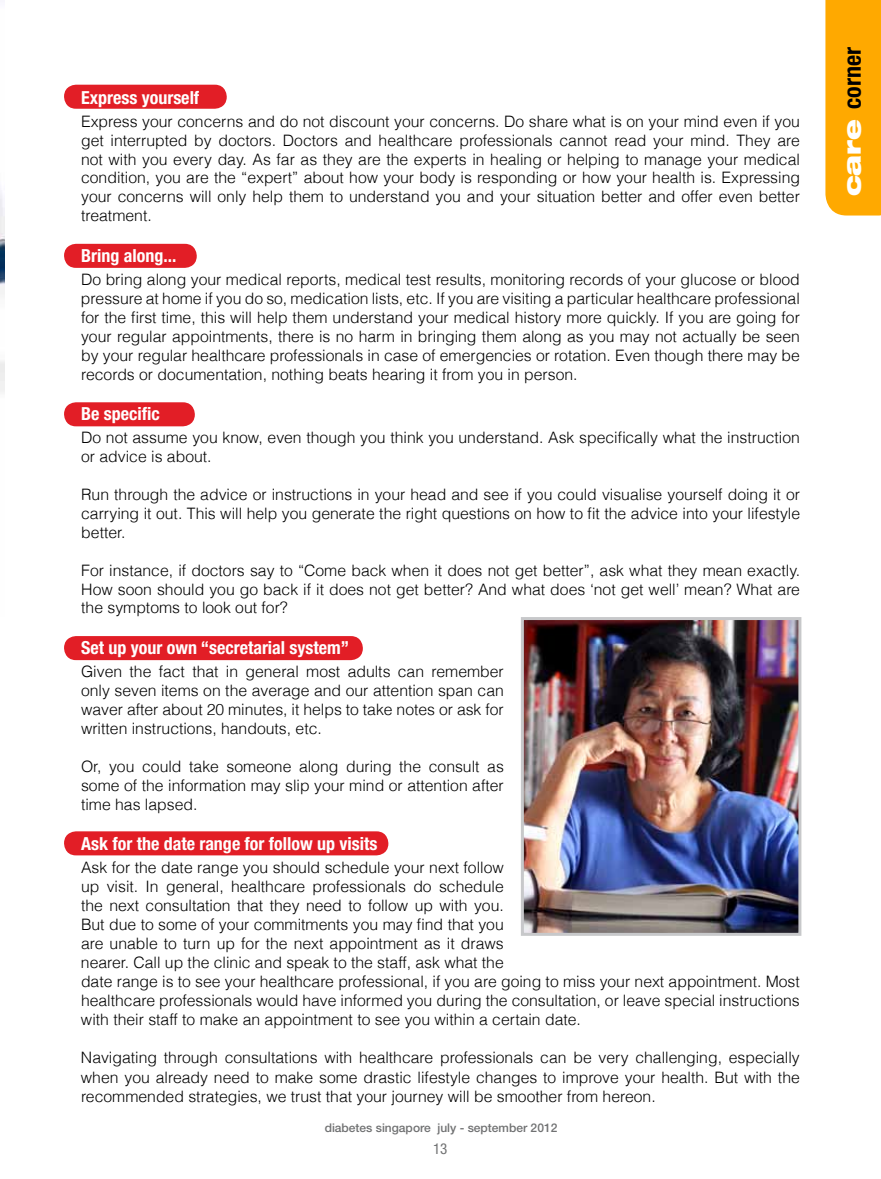
<style>
.page{position:relative;width:881px;height:1179px;background:#fff}
.page>*{position:absolute;margin:0;border:0;box-sizing:border-box;transform-origin:0 0}
.t1{font:700 condensed 24px "Helvetica Neue";color:#000}
.t2{font:700 condensed 18px "Helvetica Neue";color:#fff}
.t3{font:300 15.75px/18.9px "Helvetica";color:#000;text-align:justify}
.t4{font:condensed 15px "Helvetica Neue";color:#707172}
.t5{font:500 12px "Helvetica Neue";color:#707172}
.s1{font-weight:900;font-stretch:expanded;color:#fff}
</style>
<div class="page">
<div style="left:64px;top:85px;width:163px;height:24px;background:#e21e26;border-radius:12px"></div>
<div style="left:64px;top:244px;width:133px;height:24px;background:#e21e26;border-radius:12px"></div>
<div style="left:64px;top:402px;width:131px;height:24px;background:#e21e26;border-radius:12px"></div>
<div style="left:64px;top:636px;width:299px;height:24px;background:#e21e26;border-radius:12px"></div>
<div style="left:64px;top:831px;width:324px;height:24px;background:#e21e26;border-radius:12px"></div>
<img style="left:0;top:190px;width:4px;height:202px">
<img style="left:525px;top:621px;width:272px;height:310px">
<div style="left:521px;top:617px;width:280px;height:318px;border:3px solid #c7c8ca"></div>
<div style="left:825px;top:0;width:56px;height:215px;background:#ffa900"></div>
<p class="t2" style="left:81px;top:86px;width:120px">Express yourself</p>
<p class="t3" style="left:81px;top:111px;width:720px">Express your concerns and do not discount your concerns. Do share what is on your mind even if you get interrupted by doctors. Doctors and healthcare professionals cannot read your mind. They are not with you every day. As far as they are the experts in healing or helping to manage your medical condition, you are the “expert” about how your body is responding or how your health is. Expressing your concerns will only help them to understand you and your situation better and offer even better treatment.</p>
<p class="t2" style="left:81px;top:244px;width:97px">Bring along...</p>
<p class="t3" style="left:81px;top:270px;width:720px">Do bring along your medical reports, medical test results, monitoring records of your glucose or blood pressure at home if you do so, medication lists, etc. If you are visiting a particular healthcare professional for the first time, this will help them understand your medical history more quickly. If you are going for your regular appointments, there is no harm in bringing them along as you may not actually be seen by your regular healthcare professionals in case of emergencies or rotation. Even though there may be records or documentation, nothing beats hearing it from you in person.</p>
<p class="t2" style="left:81px;top:403px;width:80px">Be specific</p>
<p class="t3" style="left:81px;top:428px;width:720px">Do not assume you know, even though you think you understand. Ask specifically what the instruction or advice is about.</p>
<p class="t3" style="left:81px;top:484px;width:720px">Run through the advice or instructions in your head and see if you could visualise yourself doing it or carrying it out. This will help you generate the right questions on how to fit the advice into your lifestyle better.</p>
<p class="t3" style="left:81px;top:560px;width:720px">For instance, if doctors say to “Come back when it does not get better”, ask what they mean exactly.<br>How soon should you go back if it does not get better? And what does ‘not get well’ mean? What are the symptoms to look out for?</p>
<p class="t2" style="left:81px;top:636px;width:270px">Set up your own “secretarial system”</p>
<p class="t3" style="left:81px;top:662px;width:424px">Given the fact that in general most adults can remember only seven items on the average and our attention span can waver after about 20 minutes, it helps to take notes or ask for written instructions, handouts, etc.</p>
<p class="t3" style="left:81px;top:756px;width:424px">Or, you could take someone along during the consult as some of the information may slip your mind or attention after time has lapsed.</p>
<p class="t2" style="left:81px;top:832px;width:298px">Ask for the date range for follow up visits</p>
<p class="t3" style="left:81px;top:858px;width:720px;text-align:left">Ask for the date range you should schedule your next follow<br>up visit. In general, healthcare professionals do schedule<br>the next consultation that they need to follow up with you.<br>But due to some of your commitments you may find that you<br>are unable to turn up for the next appointment as it draws<br>nearer. Call up the clinic and speak to the staff, ask what the<br>date range is to see your healthcare professional, if you are going to miss your next appointment. Most healthcare professionals would have informed you during the consultation, or leave special instructions with their staff to make an appointment to see you within a certain date.</p>
<p class="t3" style="left:81px;top:1048px;width:720px">Navigating through consultations with healthcare professionals can be very challenging, especially when you already need to make some drastic lifestyle changes to improve your health. But with the recommended strategies, we trust that your journey will be smoother from hereon.</p>
<p class="t5" style="left:325px;top:1120px;width:234px">diabetes singapore july - september 2012</p>
<p class="t4" style="left:433px;top:1139px;width:16px">13</p>
<h1 class="t1" style="left:837px;top:196px;width:151px;rotate:-90deg"><span class="s1">care</span> corner</h1>
</div>
